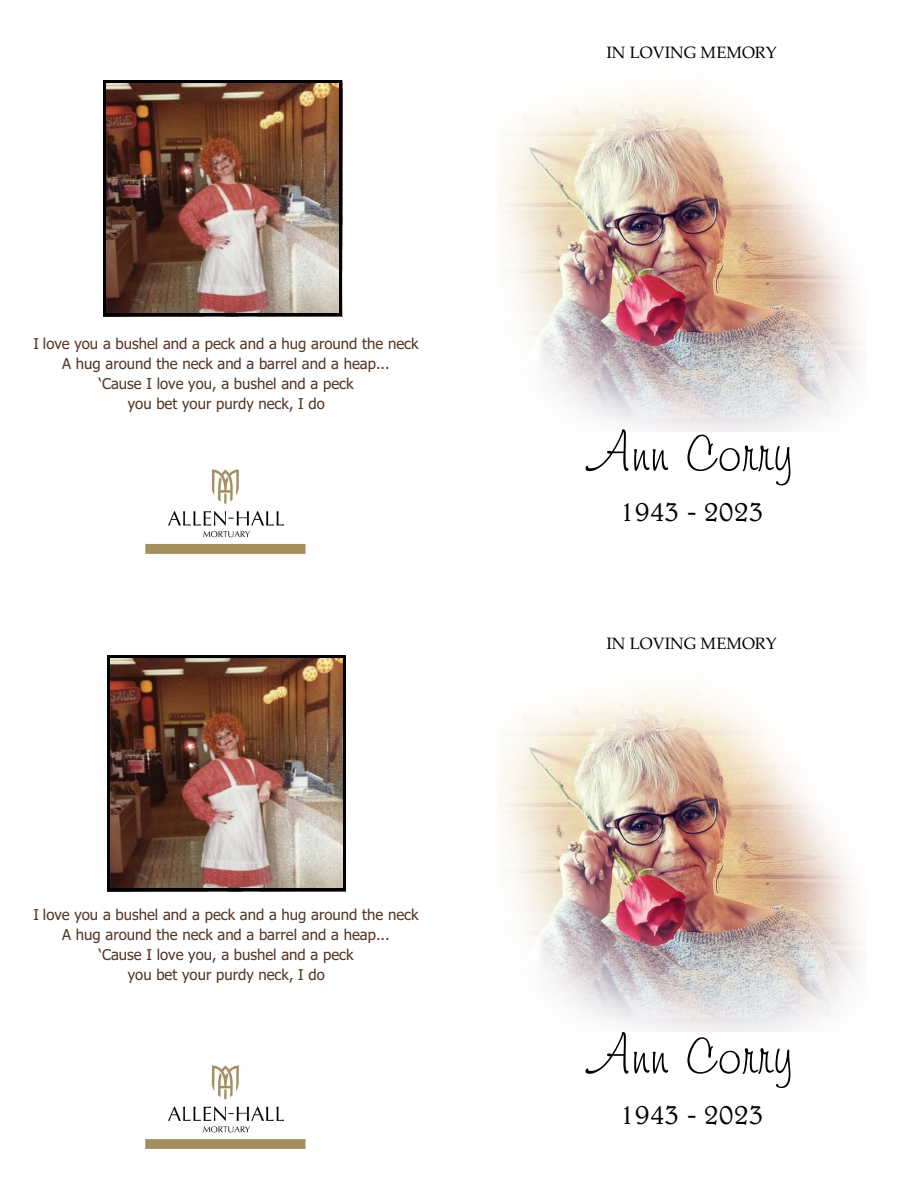
<style>
.page{position:relative;width:918px;height:1188px;background:#fff}
.page>*{position:absolute;margin:0;border:0;box-sizing:border-box;transform-origin:0 0}
.t1{font:54px "Freehand 591 BT Regular A";color:#000}
.t2{font:300 30px "Belwe BT";letter-spacing:.005em;color:#000}
.t3{font:16.5px "Palatino Linotype";color:#000}
.t4{font:15px/20px "Tahoma";color:#543626;text-align:center}
</style>
<div class="page">
<img style="left:106px;top:83px;width:233px;height:230px">
<hr style="left:104px;top:80px;width:2px;height:236px;background:#000">
<hr style="left:339px;top:80px;width:3px;height:236px;background:#000">
<hr style="left:104px;top:80px;width:238px;height:3px;background:#000">
<hr style="left:104px;top:313px;width:238px;height:3px;background:#000">
<img style="left:145px;top:469px;width:161px;height:85px">
<img style="left:110px;top:655px;width:236px;height:236px">
<hr style="left:107px;top:655px;width:3px;height:236px;background:#000">
<hr style="left:343px;top:655px;width:2px;height:236px;background:#000">
<hr style="left:107px;top:655px;width:238px;height:3px;background:#000">
<hr style="left:107px;top:888px;width:238px;height:3px;background:#000">
<img style="left:145px;top:1065px;width:161px;height:84px">
<img style="left:498px;top:90px;width:362px;height:341px">
<img style="left:498px;top:690px;width:362px;height:341px">
<p class="t4" style="left:34px;top:335px;width:386px">I love you a bushel and a peck and a hug around the neck A hug around the neck and a barrel and a heap...<br>‘Cause I love you, a bushel and a peck<br>you bet your purdy neck, I do</p>
<p class="t4" style="left:34px;top:905px;width:386px">I love you a bushel and a peck and a hug around the neck A hug around the neck and a barrel and a heap...<br>‘Cause I love you, a bushel and a peck<br>you bet your purdy neck, I do</p>
<p class="t3" style="left:606px;top:46px;width:172px">IN LOVING MEMORY</p>
<h1 class="t1" style="left:590px;top:429px;width:206px">Ann Corry</h1>
<h2 class="t2" style="left:620px;top:498px;width:145px">1943 - 2023</h2>
<p class="t3" style="left:606px;top:637px;width:172px">IN LOVING MEMORY</p>
<h1 class="t1" style="left:590px;top:1032px;width:206px">Ann Corry</h1>
<h2 class="t2" style="left:620px;top:1101px;width:145px">1943 - 2023</h2>
</div>
